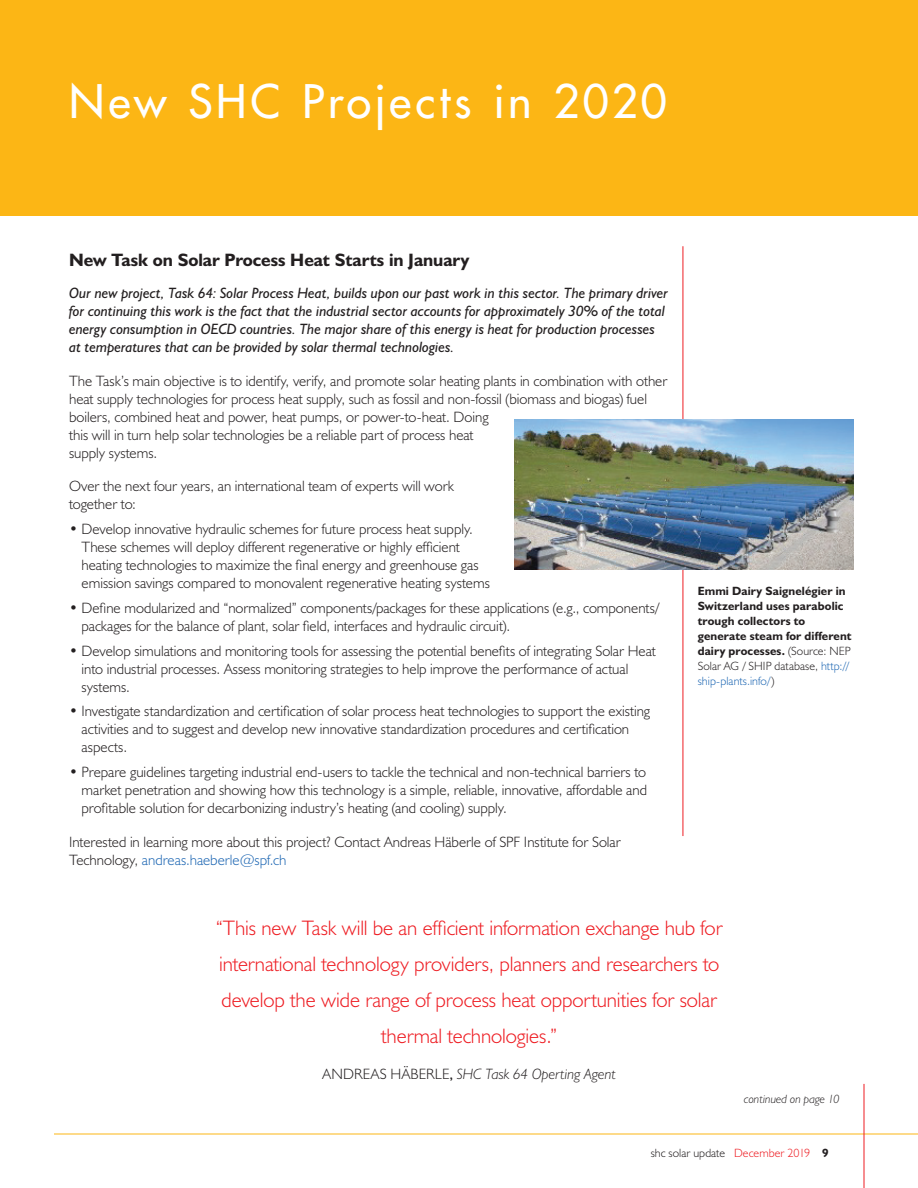
<style>
.page{position:relative;width:918px;height:1188px;background:#fff}
.page>*{position:absolute;margin:0;border:0;box-sizing:border-box;transform-origin:0 0}
.t1{font:45px "Futura";letter-spacing:.075em;color:#fff}
.t2{font:300 21px/36px "Humanist 521 BT";letter-spacing:-.005em;color:#ee1d23;text-align:center}
.t3{font:700 18px "Humanist 521 BT";letter-spacing:-.005em;color:#231f20}
.t4{font:300 15px/18px "Humanist 521 BT";color:#231f20}
.t5{font:italic 15px/18px "Humanist 521 BT";color:#231f20}
.t6{font:italic 300 15px "Humanist 521 BT";color:#231f20}
.t7{font:700 12px/15px "Humanist 521 BT";letter-spacing:.01em;color:#231f20}
.t8{font:300 12px "Humanist 521 BT";letter-spacing:.005em;color:#231f20}
.t9{font:italic 300 12px "Humanist 521 BT";letter-spacing:.005em;color:#231f20}
.s1{color:#1e67b3}
.s2{font-weight:300}
.s3{font-weight:300;color:#1e67b3}
.s4{font-style:normal}
.s5{font-weight:400;font-style:normal}
.s6{color:#ee1d23}
.s7{font-weight:700}
</style>
<div class="page">
<hr style="left:54px;top:1134px;width:864px;height:1px;background:#fcb615">
<hr style="left:864px;top:1084px;width:1px;height:104px;background:#ee1d23">
<hr style="left:683px;top:246px;width:1px;height:590px;background:#ee1d23">
<div style="left:0;top:0;width:918px;height:216px;background:#fcb615"></div>
<img style="left:514px;top:419px;width:339px;height:150px">
<h1 class="t1" style="left:69px;top:72px;width:599px">New SHC Projects in 2020</h1>
<p class="t3" style="left:69px;top:249px;width:402px">New Task on Solar Process Heat Starts in January</p>
<p class="t5" style="left:69px;top:283px;width:601px">Our new project, Task 64: Solar Process Heat, builds upon our past work in this sector. The primary driver for continuing this work is the fact that the industrial sector accounts for approximately 30% of the total energy consumption in OECD countries. The major share of this energy is heat for production processes at temperatures that can be provided by solar thermal technologies.</p>
<p class="t4" style="left:69px;top:371px;width:600px">The Task’s main objective is to identify, verify, and promote solar heating plants in combination with other heat supply technologies for process heat supply, such as fossil and non-fossil (biomass and biogas) fuel boilers, combined heat and power, heat pumps, or power-to-heat. Doing<br>this will in turn help solar technologies be a reliable part of process heat<br>supply systems.</p>
<p class="t4" style="left:69px;top:477px;width:386px">Over the next four years, an international team of experts will work together to:</p>
<p class="t4" style="left:82px;top:520px;width:410px;text-indent:-12px">• Develop innovative hydraulic schemes for future process heat supply.<br>These schemes will deploy different regenerative or highly efficient heating technologies to maximize the final energy and greenhouse gas emission savings compared to monovalent regenerative heating systems</p>
<p class="t4" style="left:82px;top:598px;width:579px;text-indent:-12px">• Define modularized and “normalized” components/packages for these applications (e.g., components/ packages for the balance of plant, solar field, interfaces and hydraulic circuit).</p>
<p class="t4" style="left:82px;top:641px;width:576px;text-indent:-12px">• Develop simulations and monitoring tools for assessing the potential benefits of integrating Solar Heat into industrial processes. Assess monitoring strategies to help improve the performance of actual systems.</p>
<p class="t4" style="left:82px;top:702px;width:570px;text-indent:-12px">• Investigate standardization and certification of solar process heat technologies to support the existing activities and to suggest and develop new innovative standardization procedures and certification aspects.</p>
<p class="t4" style="left:82px;top:763px;width:567px;text-align:justify;text-indent:-12px">• Prepare guidelines targeting industrial end-users to tackle the technical and non-technical barriers to market penetration and showing how this technology is a simple, reliable, innovative, affordable and profitable solution for decarbonizing industry’s heating (and cooling) supply.</p>
<p class="t4" style="left:69px;top:832px;width:553px">Interested in learning more about this project? Contact Andreas Häberle of SPF Institute for Solar<br>Technology, <span class="s1">andreas.haeberle@spf.ch</span></p>
<p class="t7" style="left:698px;top:583px;width:156px">Emmi Dairy Saignelégier in<br>Switzerland uses parabolic trough collectors to generate steam for different dairy processes. <span class="s2">(Source: NEP<br>Solar AG / SHIP database,</span> <span class="s3">http:// ship-plants.info/</span><span class="s2">)</span></p>
<h2 class="t2" style="left:216px;top:909px;width:508px">“This new Task will be an efficient information exchange hub for international technology providers, planners and researchers to develop the wide range of process heat opportunities for solar thermal technologies.”</h2>
<p class="t6" style="left:323px;top:1065px;width:295px"><span class="s4">ANDREAS HÄBERLE</span><span class="s5">,</span> SHC Task 64 Operting Agent</p>
<p class="t9" style="left:744px;top:1092px;width:97px">continued on page 10</p>
<p class="t8" style="left:651px;top:1145px;width:179px">shc solar update <span class="s6">December 2019</span> <span class="s7">9</span></p>
</div>
